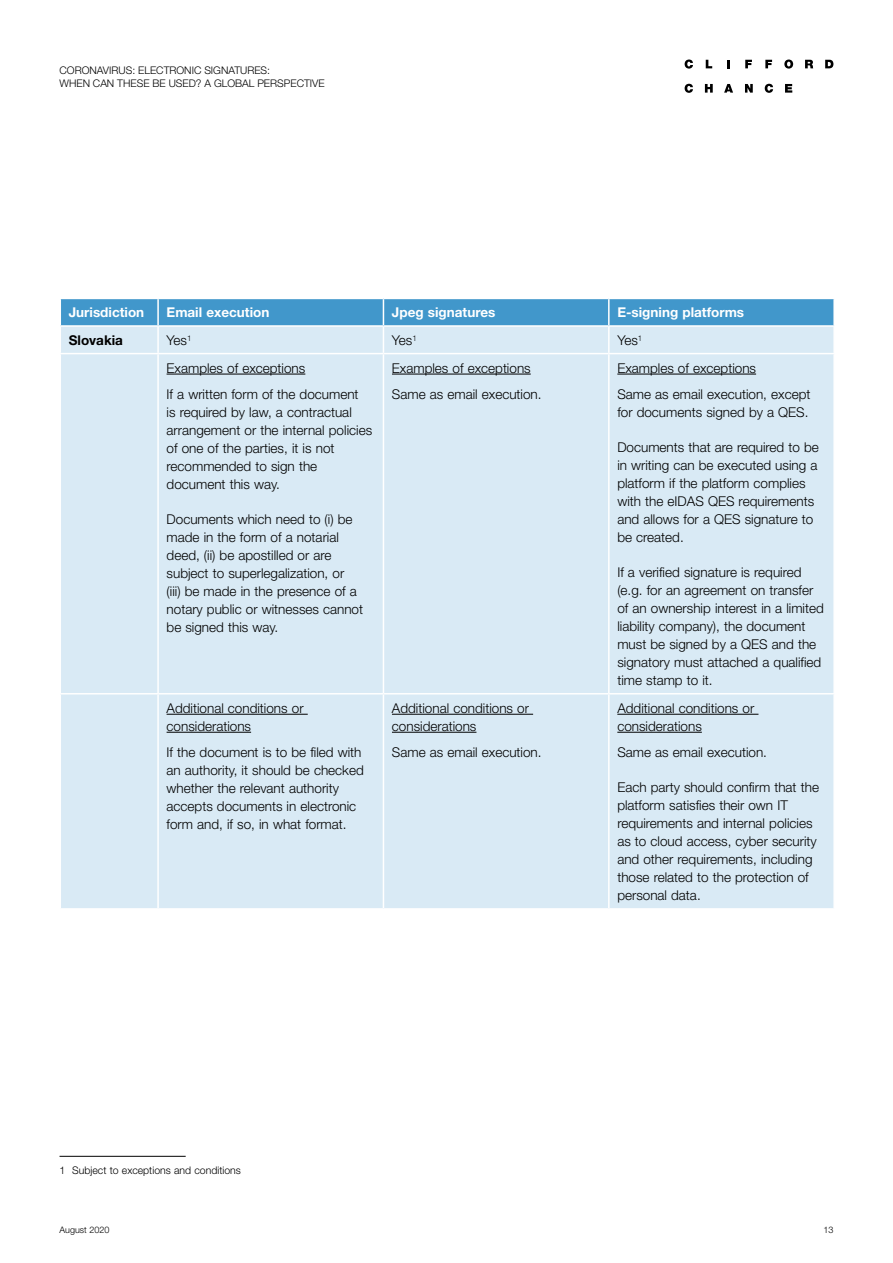
<style>
.page{position:relative;width:893px;height:1263px;background:#fff}
.page>*{position:absolute;margin:0;border:0;box-sizing:border-box;transform-origin:0 0}
.t1{font:300 13.5px/18px "Helvetica Neue LT";color:#000}
.t2{font:700 13.5px "Helvetica Neue LT";color:#fff}
.t3{font:700 13.5px "Helvetica Neue LT";color:#000}
.t4{font:300 10.5px/13.5px "Helvetica Neue LT";color:#000}
.t5{font:300 9px "Helvetica Neue LT";color:#000}
</style>
<div class="page">
<svg style="left:685px;top:60px;width:8px;height:9px"></svg>
<svg style="left:706px;top:60px;width:6px;height:8px"></svg>
<svg style="left:727px;top:60px;width:2px;height:8px"></svg>
<svg style="left:745px;top:60px;width:7px;height:8px"></svg>
<svg style="left:765px;top:60px;width:7px;height:8px"></svg>
<svg style="left:784px;top:60px;width:9px;height:9px"></svg>
<svg style="left:805px;top:60px;width:8px;height:8px"></svg>
<svg style="left:825px;top:60px;width:8px;height:8px"></svg>
<svg style="left:685px;top:84px;width:8px;height:9px"></svg>
<svg style="left:705px;top:84px;width:8px;height:9px"></svg>
<svg style="left:724px;top:84px;width:9px;height:9px"></svg>
<svg style="left:745px;top:84px;width:8px;height:9px"></svg>
<svg style="left:765px;top:84px;width:8px;height:9px"></svg>
<svg style="left:785px;top:84px;width:7px;height:9px"></svg>
<div style="left:61px;top:354px;width:772px;height:554px;background:#d9eaf5"></div>
<svg style="left:60px;top:298px;width:774px;height:55px;background:#93c4e1"></svg>
<hr style="left:157px;top:354px;width:2px;height:339px;background:#fff">
<hr style="left:157px;top:694px;width:2px;height:214px;background:#fff">
<hr style="left:383px;top:354px;width:1px;height:339px;background:#fff">
<hr style="left:383px;top:694px;width:1px;height:214px;background:#fff">
<hr style="left:608px;top:354px;width:2px;height:339px;background:#fff">
<hr style="left:608px;top:694px;width:2px;height:214px;background:#fff">
<hr style="left:60px;top:693px;width:98px;height:1px;background:#fff">
<hr style="left:158px;top:693px;width:225px;height:1px;background:#fff">
<hr style="left:383px;top:693px;width:226px;height:1px;background:#fff">
<hr style="left:609px;top:693px;width:226px;height:1px;background:#fff">
<hr style="left:167px;top:374px;width:138px;height:1px;background:#000">
<hr style="left:392px;top:374px;width:139px;height:1px;background:#000">
<hr style="left:617px;top:374px;width:139px;height:1px;background:#000">
<hr style="left:167px;top:714px;width:141px;height:1px;background:#000">
<hr style="left:167px;top:732px;width:84px;height:1px;background:#000">
<hr style="left:392px;top:714px;width:141px;height:1px;background:#000">
<hr style="left:392px;top:732px;width:84px;height:1px;background:#000">
<hr style="left:617px;top:714px;width:141px;height:1px;background:#000">
<hr style="left:617px;top:732px;width:85px;height:1px;background:#000">
<hr style="left:60px;top:1156px;width:126px;height:1px;background:#000">
<p class="t4" style="left:60px;top:63px;width:267px">CORONAVIRUS: ELECTRONIC SIGNATURES:<br>WHEN CAN THESE BE USED? A GLOBAL PERSPECTIVE</p>
<p class="t2" style="left:69px;top:304px;width:77px">Jurisdiction</p>
<p class="t2" style="left:167px;top:304px;width:104px">Email execution</p>
<p class="t2" style="left:392px;top:304px;width:105px">Jpeg signatures</p>
<p class="t2" style="left:617px;top:304px;width:128px">E-signing platforms</p>
<p class="t3" style="left:69px;top:332px;width:56px">Slovakia</p>
<p class="t1" style="left:167px;top:331px;width:26px">Yes<sup>1</sup></p>
<p class="t1" style="left:392px;top:331px;width:26px">Yes<sup>1</sup></p>
<p class="t1" style="left:617px;top:331px;width:26px">Yes<sup>1</sup></p>
<p class="t1" style="left:167px;top:354px;width:194px;line-height:26.5px">Examples of exceptions<br>If a written form of the document</p>
<p class="t1" style="left:167px;top:403px;width:207px">is required by law, a contractual arrangement or the internal policies of one of the parties, it is not recommended to sign the document this way.</p>
<p class="t1" style="left:167px;top:510px;width:198px">Documents which need to (i) be made in the form of a notarial deed, (ii) be apostilled or are subject to superlegalization, or<br>(iii) be made in the presence of a notary public or witnesses cannot be signed this way.</p>
<p class="t1" style="left:392px;top:354px;width:151px;line-height:26.5px">Examples of exceptions<br>Same as email execution.</p>
<p class="t1" style="left:617px;top:354px;width:195px;line-height:26.5px">Examples of exceptions<br>Same as email execution, except</p>
<p class="t1" style="left:617px;top:403px;width:193px">for documents signed by a QES.</p>
<p class="t1" style="left:617px;top:438px;width:203px">Documents that are required to be in writing can be executed using a platform if the platform complies with the eIDAS QES requirements and allows for a QES signature to be created.</p>
<p class="t1" style="left:617px;top:563px;width:208px">If a verified signature is required (e.g. for an agreement on transfer of an ownership interest in a limited liability company), the document must be signed by a QES and the signatory must attached a qualified time stamp to it.</p>
<p class="t1" style="left:167px;top:699px;width:139px">Additional conditions or considerations</p>
<p class="t1" style="left:167px;top:743px;width:199px">If the document is to be filed with an authority, it should be checked whether the relevant authority accepts documents in electronic form and, if so, in what format.</p>
<p class="t1" style="left:392px;top:699px;width:139px">Additional conditions or considerations</p>
<p class="t1" style="left:392px;top:743px;width:151px">Same as email execution.</p>
<p class="t1" style="left:617px;top:699px;width:139px">Additional conditions or considerations</p>
<p class="t1" style="left:617px;top:743px;width:151px">Same as email execution.</p>
<p class="t1" style="left:617px;top:778px;width:203px">Each party should confirm that the platform satisfies their own IT requirements and internal policies as to cloud access, cyber security and other requirements, including those related to the protection of personal data.</p>
<p class="t4" style="left:60px;top:1163px;width:183px">1 Subject to exceptions and conditions</p>
<p class="t5" style="left:60px;top:1224px;width:51px">August 2020</p>
<p class="t5" style="left:823px;top:1224px;width:12px">13</p>
</div>
